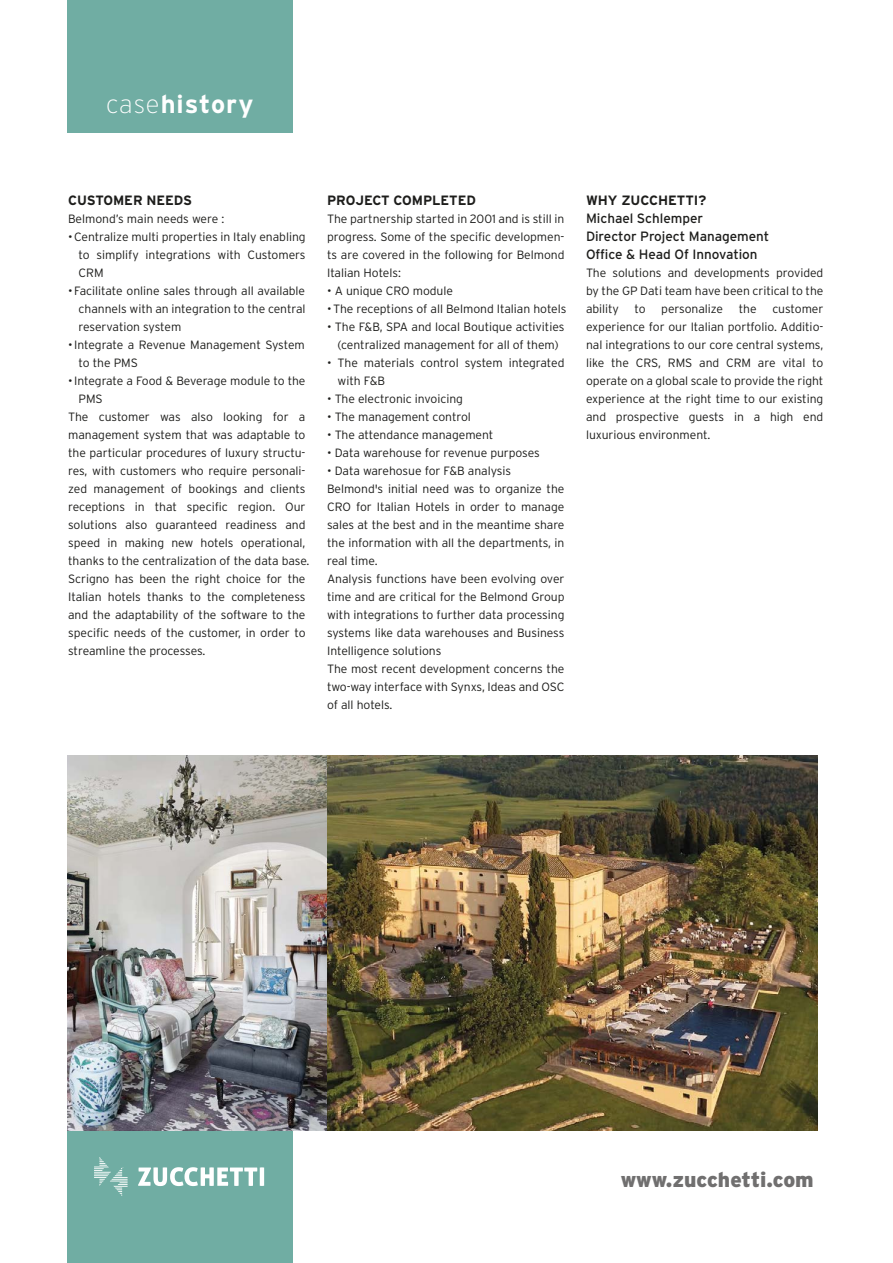
<style>
.page{position:relative;width:893px;height:1263px;background:#fff}
.page>*{position:absolute;margin:0;border:0;box-sizing:border-box;transform-origin:0 0}
.t1{font:700 25.5px "Interstate";letter-spacing:.04em;color:#fff}
.t2{font:900 21px "Interstate";color:#706f6f}
.t3{font:13.5px/18px "Interstate";letter-spacing:-.005em;color:#1d1d1b}
.t4{font:700 13.5px "Interstate";letter-spacing:-.005em;color:#1d1d1b}
.t5{font:300 12px/18px "Interstate";letter-spacing:-.005em;color:#1d1d1b;text-align:justify}
.s1{font-weight:200}
</style>
<div class="page">
<div style="left:68px;top:1131px;width:225px;height:132px;background:#70ada3"></div>
<div style="left:67px;top:0;width:225px;height:132px;background:#70ada3"></div>
<svg style="left:138px;top:1167px;width:126px;height:19px"></svg>
<svg style="left:94px;top:1157px;width:34px;height:39px"></svg>
<img style="left:68px;top:756px;width:259px;height:375px">
<img style="left:327px;top:756px;width:490px;height:375px">
<h1 class="t1" style="left:106px;top:89px;width:149px"><span class="s1">case</span>history</h1>
<p class="t4" style="left:68px;top:193px;width:126px">CUSTOMER NEEDS</p>
<p class="t5" style="left:68px;top:210px;width:158px">Belmond’s main needs were :</p>
<p class="t5" style="left:79px;top:228px;width:229px;text-indent:-11px">• Centralize multi properties in Italy enabling to simplify integrations with Customers CRM</p>
<p class="t5" style="left:79px;top:282px;width:228px;text-indent:-11px">• Facilitate online sales through all available channels with an integration to the central reservation system</p>
<p class="t5" style="left:79px;top:336px;width:228px;text-indent:-11px">• Integrate a Revenue Management System to the PMS</p>
<p class="t5" style="left:68px;top:372px;width:239px">• Integrate a Food &amp; Beverage module to the</p>
<p class="t5" style="left:79px;top:390px;width:26px">PMS</p>
<p class="t5" style="left:68px;top:408px;width:239px">The customer was also looking for a</p>
<p class="t5" style="left:68px;top:426px;width:239px">management system that was adaptable to</p>
<p class="t5" style="left:68px;top:444px;width:239px">the particular procedures of luxury structu-</p>
<p class="t5" style="left:68px;top:462px;width:239px">res, with customers who require personali-</p>
<p class="t5" style="left:68px;top:480px;width:239px">zed management of bookings and clients</p>
<p class="t5" style="left:68px;top:498px;width:239px">receptions in that specific region. Our</p>
<p class="t5" style="left:68px;top:516px;width:239px">solutions also guaranteed readiness and</p>
<p class="t5" style="left:68px;top:534px;width:239px">speed in making new hotels operational,</p>
<p class="t5" style="left:68px;top:552px;width:243px">thanks to the centralization of the data base.</p>
<p class="t5" style="left:68px;top:570px;width:239px">Scrigno has been the right choice for the</p>
<p class="t5" style="left:68px;top:588px;width:239px">Italian hotels thanks to the completeness</p>
<p class="t5" style="left:68px;top:606px;width:239px">and the adaptability of the software to the</p>
<p class="t5" style="left:68px;top:624px;width:239px">specific needs of the customer, in order to</p>
<p class="t5" style="left:68px;top:642px;width:139px">streamline the processes.</p>
<p class="t4" style="left:327px;top:193px;width:150px">PROJECT COMPLETED</p>
<p class="t5" style="left:327px;top:210px;width:239px">The partnership started in 2001 and is still in progress. Some of the specific developmen&shy;ts are covered in the following for Belmond Italian Hotels:</p>
<p class="t5" style="left:327px;top:282px;width:127px">• A unique CRO module</p>
<p class="t5" style="left:327px;top:300px;width:241px">• The receptions of all Belmond Italian hotels</p>
<p class="t5" style="left:327px;top:318px;width:239px;text-align:center">• The F&amp;B, SPA and local Boutique activities (centralized management for all of them)</p>
<p class="t5" style="left:338px;top:354px;width:228px;text-indent:-11px">• The materials control system integrated with F&amp;B</p>
<p class="t5" style="left:327px;top:390px;width:137px">• The electronic invoicing</p>
<p class="t5" style="left:327px;top:408px;width:145px">• The management control</p>
<p class="t5" style="left:327px;top:426px;width:168px">• The attendance management</p>
<p class="t5" style="left:327px;top:444px;width:214px">• Data warehouse for revenue purposes</p>
<p class="t5" style="left:327px;top:462px;width:239px;text-align:left">• Data warehosue for F&amp;B analysis Belmond's initial need was to organize the CRO for Italian Hotels in order to manage sales at the best and in the meantime share the information with all the departments, in real time.<br>Analysis functions have been evolving over time and are critical for the Belmond Group with integrations to further data processing systems like data warehouses and Business Intelligence solutions<br>The most recent development concerns the two-way interface with Synxs, Ideas and OSC of all hotels.</p>
<p class="t4" style="left:586px;top:193px;width:122px">WHY ZUCCHETTI?</p>
<p class="t3" style="left:586px;top:209px;width:185px">Michael Schlemper<br>Director Project Management<br>Office &amp; Head Of Innovation</p>
<p class="t5" style="left:586px;top:264px;width:239px">The solutions and developments provided by the GP Dati team have been critical to the ability</p>
<p class="t5" style="left:586px;top:300px;width:239px;text-indent:186px">customer experience for our Italian portfolio. Additio&shy;nal integrations to our core central systems, like the CRS, RMS and CRM are vital to operate on a global scale to provide the right experience at the right time to our existing and prospective guests in a high end luxurious environment.</p>
<p class="t5" style="left:635px;top:300px;width:13px">to</p>
<p class="t5" style="left:661px;top:300px;width:63px">personalize</p>
<p class="t5" style="left:739px;top:300px;width:19px">the</p>
<h2 class="t2" style="left:621px;top:1167px;width:195px">www.zucchetti.com</h2>
</div>
